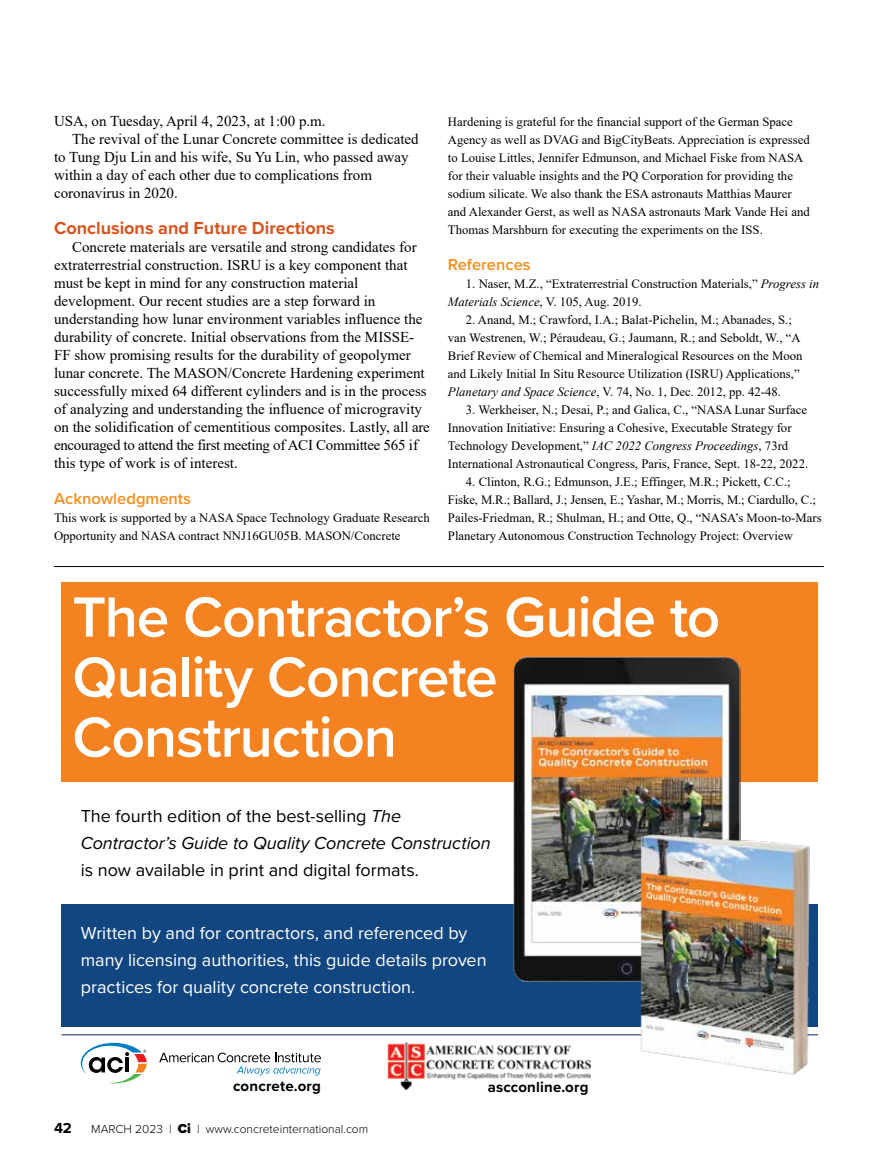
<style>
.page{position:relative;width:878px;height:1175px;background:#fff}
.page>*{position:absolute;margin:0;border:0;box-sizing:border-box;transform-origin:0 0}
.t1{font:600 58.5px/60px "Proxima Nova";letter-spacing:-.02em;color:#fff}
.t2{font:18px/27px "Proxima Nova";color:#fff}
.t3{font:italic 18px/27px "Proxima Nova";letter-spacing:-.005em;color:#000}
.t4{font:18px "Proxima Nova";color:#000}
.t5{font:700 18px "Proxima Nova";color:#d9531e}
.t6{font:600 16.5px "Proxima Nova";color:#f78f1e}
.t7{font:15px/18px "Times New Roman";color:#000}
.t8{font:700 15px "Proxima Nova";letter-spacing:.015em;color:#000}
.t9{font:12.75px/18px "Times New Roman";color:#000}
.t10{font:300 12px "Proxima Nova";color:#000}
.s1{font-style:italic}
.s2{font-style:normal}
.s3{font-weight:900;font-size:13.5px}
</style>
<div class="page">
<hr style="left:54px;top:566px;width:769px;height:1px;background:#000">
<div style="left:62px;top:904px;width:756px;height:123px;background:#124680"></div>
<div style="left:62px;top:582px;width:756px;height:199px;background:#f58220"></div>
<svg style="left:159px;top:1052px;width:162px;height:23px"></svg>
<svg style="left:81px;top:1042px;width:66px;height:41px"></svg>
<hr style="left:62px;top:1034px;width:756px;height:1px;background:#5a6b9a">
<img style="left:387px;top:1042px;width:203px;height:47px">
<img style="left:513px;top:656px;width:227px;height:325px">
<img style="left:639px;top:832px;width:172px;height:243px">
<p class="t7" style="left:54px;top:111px;width:273px">USA, on Tuesday, April 4, 2023, at 1:00 p.m.</p>
<p class="t7" style="left:72px;top:129px;width:348px">The revival of the Lunar Concrete committee is dedicated</p>
<p class="t7" style="left:54px;top:147px;width:356px">to Tung Dju Lin and his wife, Su Yu Lin, who passed away</p>
<p class="t7" style="left:54px;top:165px;width:319px">within a day of each other due to complications from</p>
<p class="t7" style="left:54px;top:183px;width:125px">coronavirus in 2020.</p>
<h2 class="t5" style="left:54px;top:214px;width:282px">Conclusions and Future Directions</h2>
<p class="t7" style="left:54px;top:237px;width:377px;text-indent:18px">Concrete materials are versatile and strong candidates for extraterrestrial construction. ISRU is a key component that must be kept in mind for any construction material development. Our recent studies are a step forward in understanding how lunar environment variables influence the durability of concrete. Initial observations from the MISSE-FF show promising results for the durability of geopolymer lunar concrete. The MASON/Concrete Hardening experiment successfully mixed 64 different cylinders and is in the process of analyzing and understanding the influence of microgravity on the solidification of cementitious composites. Lastly, all are encouraged to attend the first meeting of ACI Committee 565 if this type of work is of interest.</p>
<p class="t6" style="left:54px;top:486px;width:138px">Acknowledgments</p>
<p class="t9" style="left:54px;top:508px;width:377px">This work is supported by a NASA Space Technology Graduate Research<br>Opportunity and NASA contract NNJ16GU05B. MASON/Concrete</p>
<p class="t9" style="left:448px;top:112px;width:363px">Hardening is grateful for the financial support of the German Space Agency as well as DVAG and BigCityBeats. Appreciation is expressed to Louise Littles, Jennifer Edmunson, and Michael Fiske from NASA for their valuable insights and the PQ Corporation for providing the sodium silicate. We also thank the ESA astronauts Matthias Maurer and Alexander Gerst, as well as NASA astronauts Mark Vande Hei and Thomas Marshburn for executing the experiments on the ISS.</p>
<p class="t6" style="left:448px;top:252px;width:84px">References</p>
<p class="t9" style="left:448px;top:274px;width:372px;text-indent:18px">1. Naser, M.Z., “Extraterrestrial Construction Materials,” <span class="s1">Progress in<br>Materials Science</span>, V. 105, Aug. 2019.</p>
<p class="t9" style="left:448px;top:310px;width:356px;text-indent:18px">2. Anand, M.; Crawford, I.A.; Balat-Pichelin, M.; Abanades, S.; van Westrenen, W.; Péraudeau, G.; Jaumann, R.; and Seboldt, W., “A Brief Review of Chemical and Mineralogical Resources on the Moon and Likely Initial In Situ Resource Utilization (ISRU) Applications,” <span class="s1">Planetary and Space Science</span>, V. 74, No. 1, Dec. 2012, pp. 42-48.</p>
<p class="t9" style="left:448px;top:400px;width:362px;text-indent:18px">3. Werkheiser, N.; Desai, P.; and Galica, C., “NASA Lunar Surface Innovation Initiative: Ensuring a Cohesive, Executable Strategy for Technology Development,” <span class="s1">IAC 2022 Congress Proceedings</span>, 73rd International Astronautical Congress, Paris, France, Sept. 18-22, 2022.</p>
<p class="t9" style="left:448px;top:472px;width:375px;text-indent:18px">4. Clinton, R.G.; Edmunson, J.E.; Effinger, M.R.; Pickett, C.C.; Fiske, M.R.; Ballard, J.; Jensen, E.; Yashar, M.; Morris, M.; Ciardullo, C.; Pailes-Friedman, R.; Shulman, H.; and Otte, Q., “NASA’s Moon-to-Mars Planetary Autonomous Construction Technology Project: Overview</p>
<h1 class="t1" style="left:72px;top:585px;width:649px">The Contractor’s Guide to<br>Quality Concrete<br>Construction</h1>
<h2 class="t3" style="left:81px;top:802px;width:411px"><span class="s2">The fourth edition of the best-selling</span> The<br>Contractor’s Guide to Quality Concrete Construction</h2>
<h2 class="t4" style="left:81px;top:857px;width:339px">is now available in print and digital formats.</h2>
<h2 class="t2" style="left:81px;top:919px;width:407px">Written by and for contractors, and referenced by many licensing authorities, this guide details proven practices for quality concrete construction.</h2>
<p class="t8" style="left:233px;top:1075px;width:89px">concrete.org</p>
<p class="t8" style="left:487px;top:1076px;width:102px">ascconline.org</p>
<p class="t8" style="left:54px;top:1116px;width:19px">42</p>
<p class="t10" style="left:91px;top:1119px;width:278px">MARCH 2023 | <span class="s3">Ci</span> | www.concreteinternational.com</p>
</div>
